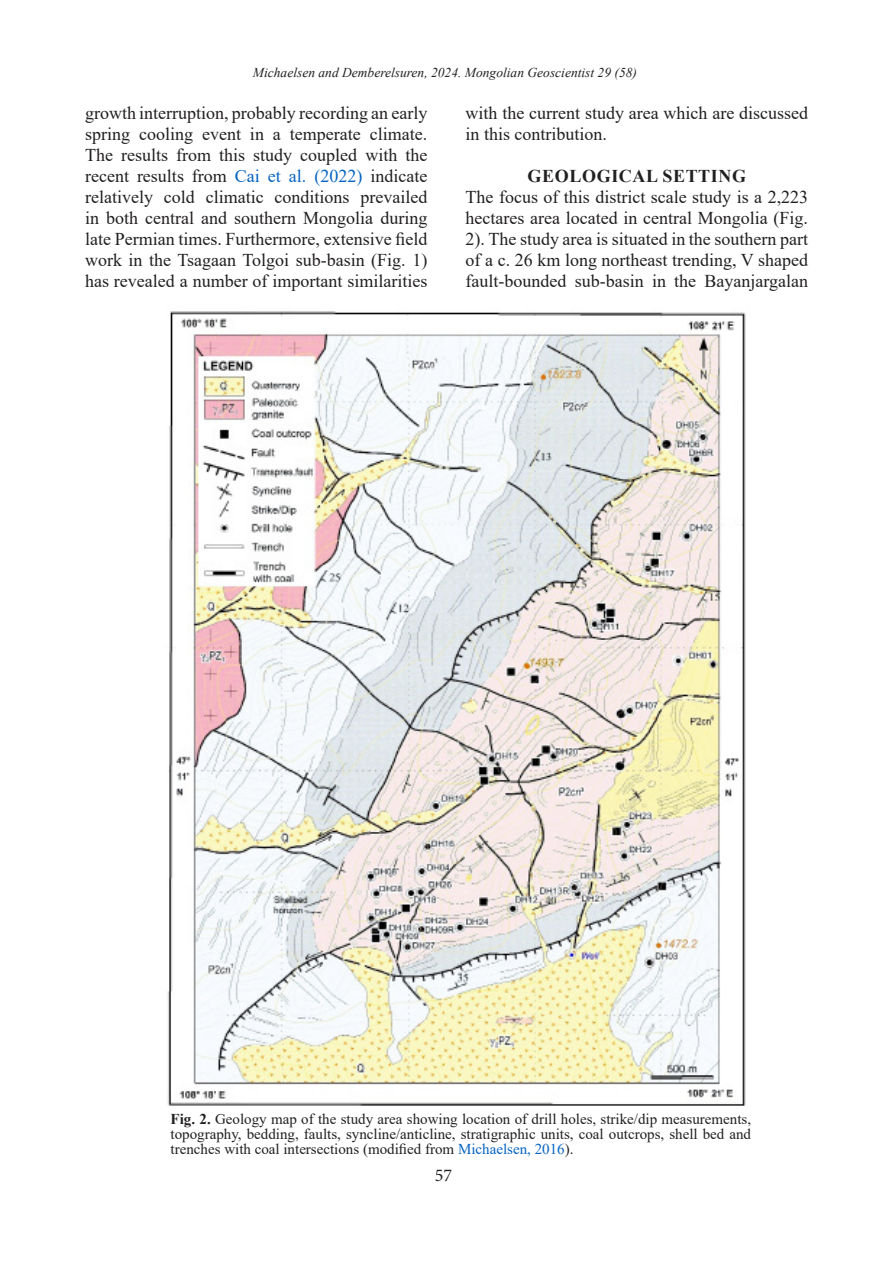
<style>
.page{position:relative;width:893px;height:1263px;background:#fff}
.page>*{position:absolute;margin:0;border:0;box-sizing:border-box;transform-origin:0 0}
.t1{font:18px/21px "Times New Roman";color:#221f1f;text-align:justify}
.t2{font:700 18px "Times New Roman";letter-spacing:.035em;color:#221f1f}
.t3{font:18px "Minion Pro";color:#221f1f}
.t4{font:15px/15px "Times New Roman";color:#221f1f;text-align:justify}
.t5{font:italic 13.5px "Times New Roman";color:#221f1f}
.s1{color:#0563c1}
.s2{font-weight:700}
</style>
<div class="page">
<img style="left:167px;top:311px;width:579px;height:795px">
<p class="t5" style="left:253px;top:67px;width:386px">Michaelsen and Demberelsuren, 2024. Mongolian Geoscientist 29 (58)</p>
<p class="t1" style="left:85px;top:104px;width:344px">growth interruption, probably recording an early spring cooling event in a temperate climate.<br>The results from this study coupled with the recent results from <span class="s1">Cai et al. (2022)</span> indicate relatively cold climatic conditions prevailed in both central and southern Mongolia during late Permian times. Furthermore, extensive field work in the Tsagaan Tolgoi sub-basin (Fig. 1) has revealed a number of important similarities</p>
<p class="t1" style="left:466px;top:104px;width:344px">with the current study area which are discussed in this contribution.</p>
<p class="t2" style="left:527px;top:170px;width:220px">GEOLOGICAL SETTING</p>
<p class="t1" style="left:466px;top:188px;width:344px">The focus of this district scale study is a 2,223 hectares area located in central Mongolia (Fig.<br>2). The study area is situated in the southern part of a c. 26 km long northeast trending, V shaped fault-bounded sub-basin in the Bayanjargalan</p>
<p class="t4" style="left:171px;top:1113px;width:582px"><span class="s2">Fig. 2.</span> Geology map of the study area showing location of drill holes, strike/dip measurements, topography, bedding, faults, syncline/anticline, stratigraphic units, coal outcrops, shell bed and trenches with coal intersections (modified from <span class="s1">Michaelsen, 2016</span>).</p>
<p class="t3" style="left:435px;top:1164px;width:19px">57</p>
</div>
